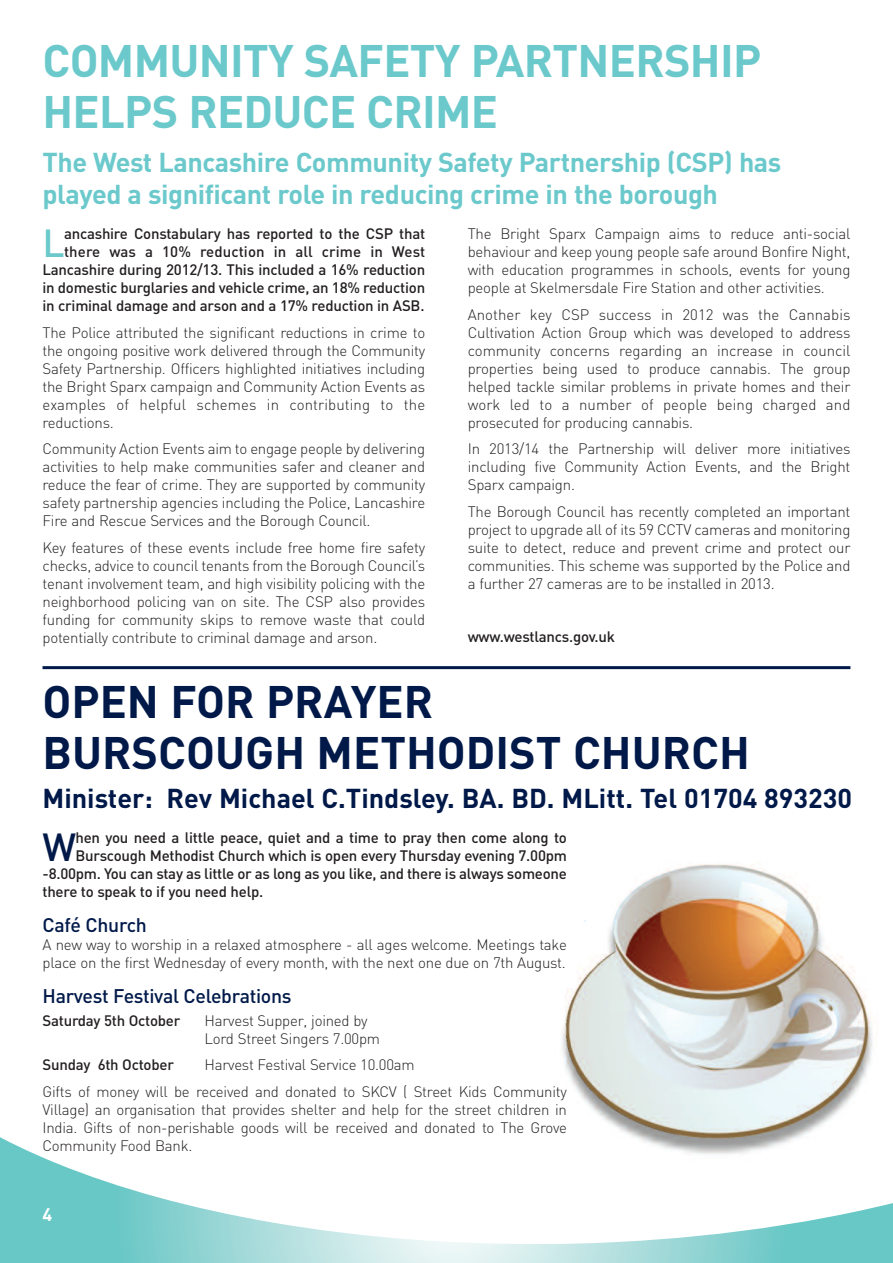
<style>
.page{position:relative;width:893px;height:1263px;background:#fff}
.page>*{position:absolute;margin:0;border:0;box-sizing:border-box;transform-origin:0 0}
.t1{font:700 45px/51px "DIN";letter-spacing:-.015em;color:#6bc9cc}
.t2{font:700 45px/51px "DIN";color:#001949}
.t3{font:500 38.7px "DIN";color:#6bc9cc}
.t4{font:500 38.7px "DIN";color:#001949}
.t5{font:700 27px/32.4px "DIN";letter-spacing:-.015em;color:#6bc9cc}
.t6{font:700 27px "DIN";color:#001949}
.t7{font:500 19.5px "DIN";letter-spacing:-.015em;color:#001949}
.t8{font:700 18px "DIN";color:#fff}
.t9{font:300 15px/18px "DIN";letter-spacing:-.015em;color:#231f20;text-align:justify}
.t10{font:500 15px/18px "DIN";letter-spacing:-.015em;color:#231f20;text-align:right}
</style>
<div class="page">
<svg style="left:0;top:1137px;width:893px;height:126px"></svg>
<hr style="left:43px;top:666px;width:807px;height:3px;background:#001949">
<img style="left:543px;top:864px;width:339px;height:325px">
<h1 class="t1" style="left:43px;top:39px;width:720px">COMMUNITY SAFETY PARTNERSHIP<br>HELPS REDUCE CRIME</h1>
<h3 class="t5" style="left:43px;top:149px;width:740px">The West Lancashire Community Safety Partnership (CSP) has played a significant role in reducing crime in the borough</h3>
<p class="t10" style="left:43px;top:227px;width:384px">ancashire Constabulary has reported to the CSP that there was a 10% reduction in all crime in West Lancashire during 2012/13. This included a 16% reduction in domestic burglaries and vehicle crime, an 18% reduction in criminal damage and arson and a 17% reduction in ASB.</p>
<p class="t9" style="left:43px;top:325px;width:384px">The Police attributed the significant reductions in crime to the ongoing positive work delivered through the Community Safety Partnership. Officers highlighted initiatives including the Bright Sparx campaign and Community Action Events as examples of helpful schemes in contributing to the reductions.</p>
<p class="t9" style="left:43px;top:442px;width:384px">Community Action Events aim to engage people by delivering activities to help make communities safer and cleaner and reduce the fear of crime. They are supported by community safety partnership agencies including the Police, Lancashire Fire and Rescue Services and the Borough Council.</p>
<p class="t9" style="left:43px;top:540px;width:384px">Key features of these events include free home fire safety checks, advice to council tenants from the Borough Council’s tenant involvement team, and high visibility policing with the neighborhood policing van on site. The CSP also provides funding for community skips to remove waste that could potentially contribute to criminal damage and arson.</p>
<h2 class="t3" style="left:43px;top:230px;width:24px">L</h2>
<p class="t9" style="left:468px;top:227px;width:384px">The Bright Sparx Campaign aims to reduce anti-social behaviour and keep young people safe around Bonfire Night, with education programmes in schools, events for young people at Skelmersdale Fire Station and other activities.</p>
<p class="t9" style="left:468px;top:307px;width:384px">Another key CSP success in 2012 was the Cannabis Cultivation Action Group which was developed to address community concerns regarding an increase in council properties being used to produce cannabis. The group helped tackle similar problems in private homes and their work led to a number of people being charged and prosecuted for producing cannabis.</p>
<p class="t9" style="left:468px;top:442px;width:384px">In 2013/14 the Partnership will deliver more initiatives including five Community Action Events, and the Bright Sparx campaign.</p>
<p class="t9" style="left:468px;top:504px;width:384px">The Borough Council has recently completed an important project to upgrade all of its 59 CCTV cameras and monitoring suite to detect, reduce and prevent crime and protect our communities. This scheme was supported by the Police and a further 27 cameras are to be installed in 2013.</p>
<p class="t10" style="left:468px;top:629px;width:149px">www.westlancs.gov.uk</p>
<h1 class="t2" style="left:43px;top:681px;width:709px">OPEN FOR PRAYER<br>BURSCOUGH METHODIST CHURCH</h1>
<h3 class="t6" style="left:43px;top:789px;width:811px">Minister: Rev Michael C.Tindsley. BA. BD. MLitt. Tel 01704 893230</h3>
<h2 class="t4" style="left:43px;top:834px;width:35px">W</h2>
<p class="t10" style="left:76px;top:830px;width:493px">hen you need a little peace, quiet and a time to pray then come along to</p>
<p class="t10" style="left:76px;top:848px;width:493px">Burscough Methodist Church which is open every Thursday evening 7.00pm</p>
<p class="t10" style="left:43px;top:866px;width:526px">-8.00pm. You can stay as little or as long as you like, and there is always someone</p>
<p class="t10" style="left:43px;top:884px;width:222px">there to speak to if you need help.</p>
<h3 class="t7" style="left:43px;top:918px;width:106px">Café Church</h3>
<p class="t9" style="left:43px;top:938px;width:526px">A new way to worship in a relaxed atmosphere - all ages welcome. Meetings take place on the first Wednesday of every month, with the next one due on 7th August.</p>
<h3 class="t7" style="left:43px;top:989px;width:251px">Harvest Festival Celebrations</h3>
<p class="t10" style="left:43px;top:1013px;width:139px">Saturday 5th October</p>
<p class="t9" style="left:205px;top:1013px;width:177px">Harvest Supper, joined by<br>Lord Street Singers 7.00pm</p>
<p class="t10" style="left:43px;top:1057px;width:133px">Sunday 6th October</p>
<p class="t9" style="left:43px;top:1053px;width:526px;line-height:26.5px;text-indent:162px">Harvest Festival Service 10.00am<br>Gifts of money will be received and donated to SKCV ( Street Kids Community</p>
<p class="t9" style="left:42px;top:1102px;width:526px">Village) an organisation that provides shelter and help for the street children in India. Gifts of non-perishable goods will be received and donated to The Grove Community Food Bank.</p>
<p class="t8" style="left:43px;top:1208px;width:11px">4</p>
</div>
